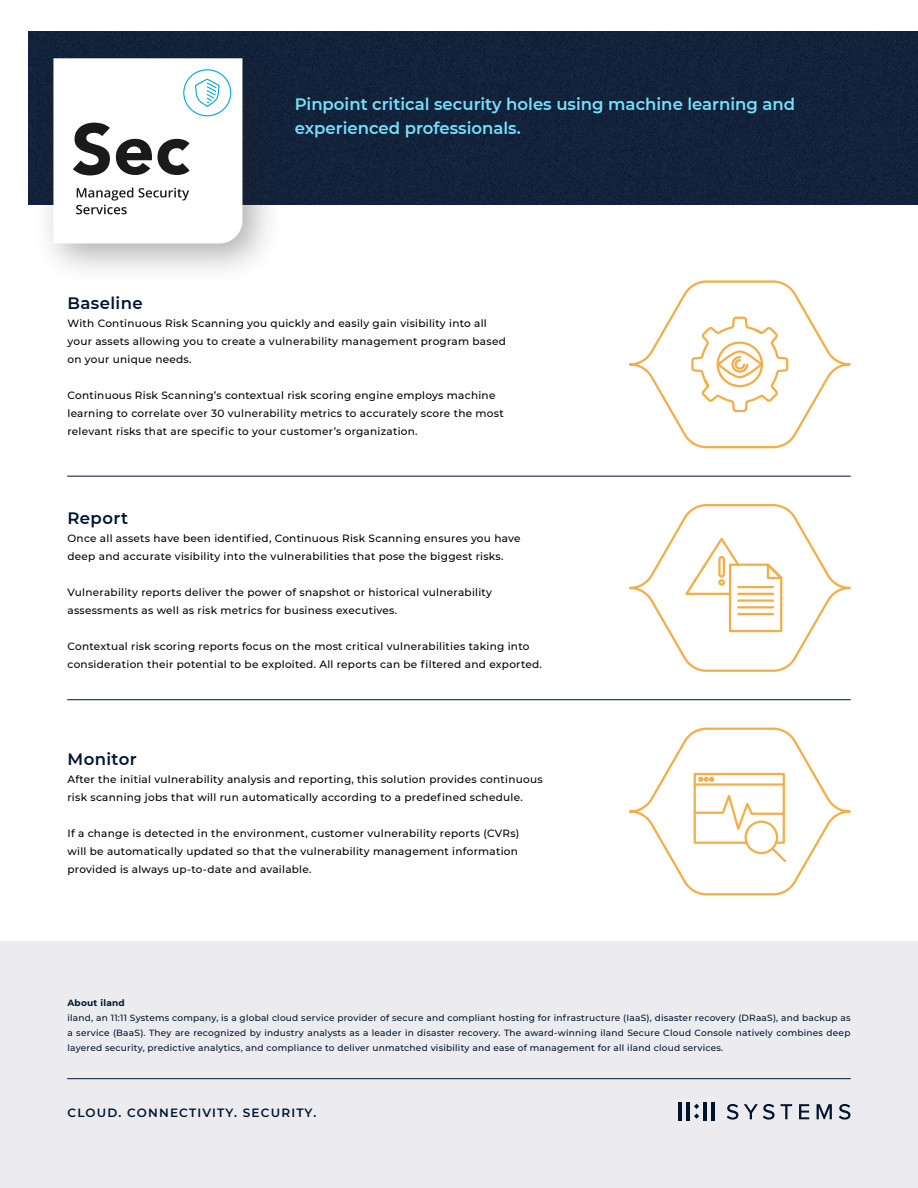
<style>
.page{position:relative;width:918px;height:1188px;background:#fff}
.page>*{position:absolute;margin:0;border:0;box-sizing:border-box;transform-origin:0 0}
.t1{font:600 16.5px/24px "Montserrat";color:#78e0fa}
.t2{font:600 16.5px "Montserrat";letter-spacing:.025em;color:#001430}
.t3{font:600 12px "Montserrat";letter-spacing:.1em;color:#001430}
.t4{font:500 10.5px/18px "Montserrat";letter-spacing:.025em;color:#000}
.t5{font:500 9px/15px "Montserrat";letter-spacing:.025em;color:#001430;text-align:justify}
.t6{font:700 9px "Montserrat";letter-spacing:.025em;color:#001430}
</style>
<div class="page">
<div style="left:28px;top:31px;width:890px;height:173px;background:#13233c"></div>
<div style="left:34px;top:39px;width:249px;height:245px;background:#231f20;opacity:.35"></div>
<svg style="left:53px;top:58px;width:189px;height:185px"></svg>
<div style="left:0;top:941px;width:918px;height:247px;background:#ececee"></div>
<hr style="left:68px;top:1078px;width:782px;height:1px;background:#001430">
<hr style="left:68px;top:476px;width:782px;height:1px;background:#001430">
<hr style="left:68px;top:699px;width:782px;height:1px;background:#001430">
<svg style="left:628px;top:280px;width:223px;height:169px"></svg>
<svg style="left:629px;top:504px;width:222px;height:168px"></svg>
<svg style="left:628px;top:727px;width:223px;height:169px"></svg>
<svg style="left:727px;top:1104px;width:11px;height:16px"></svg>
<svg style="left:744px;top:1104px;width:31px;height:16px"></svg>
<svg style="left:781px;top:1104px;width:11px;height:15px"></svg>
<svg style="left:799px;top:1104px;width:10px;height:15px"></svg>
<svg style="left:817px;top:1104px;width:15px;height:15px"></svg>
<svg style="left:839px;top:1104px;width:12px;height:16px"></svg>
<hr style="left:678px;top:1102px;width:3px;height:18px;background:#001430">
<hr style="left:686px;top:1102px;width:4px;height:18px;background:#001430">
<svg style="left:694px;top:1104px;width:5px;height:15px"></svg>
<hr style="left:703px;top:1102px;width:4px;height:18px;background:#001430">
<hr style="left:712px;top:1102px;width:3px;height:18px;background:#001430">
<p class="t1" style="left:295px;top:92px;width:502px">Pinpoint critical security holes using machine learning and experienced professionals.</p>
<p class="t2" style="left:68px;top:292px;width:77px">Baseline</p>
<p class="t4" style="left:68px;top:314px;width:440px">With Continuous Risk Scanning you quickly and easily gain visibility into all your assets allowing you to create a vulnerability management program based on your unique needs.</p>
<p class="t4" style="left:68px;top:386px;width:438px">Continuous Risk Scanning’s contextual risk scoring engine employs machine learning to correlate over 30 vulnerability metrics to accurately score the most relevant risks that are specific to your customer’s organization.</p>
<p class="t2" style="left:68px;top:506px;width:62px">Report</p>
<p class="t4" style="left:68px;top:529px;width:455px">Once all assets have been identified, Continuous Risk Scanning ensures you have deep and accurate visibility into the vulnerabilities that pose the biggest risks.</p>
<p class="t4" style="left:68px;top:583px;width:426px">Vulnerability reports deliver the power of snapshot or historical vulnerability assessments as well as risk metrics for business executives.</p>
<p class="t4" style="left:68px;top:637px;width:476px">Contextual risk scoring reports focus on the most critical vulnerabilities taking into consideration their potential to be exploited. All reports can be filtered and exported.</p>
<p class="t2" style="left:68px;top:748px;width:71px">Monitor</p>
<p class="t4" style="left:68px;top:770px;width:477px">After the initial vulnerability analysis and reporting, this solution provides continuous risk scanning jobs that will run automatically according to a predefined schedule.</p>
<p class="t4" style="left:68px;top:824px;width:453px">If a change is detected in the environment, customer vulnerability reports (CVRs) will be automatically updated so that the vulnerability management information provided is always up-to-date and available.</p>
<p class="t6" style="left:68px;top:996px;width:59px">About iland</p>
<p class="t5" style="left:68px;top:1009px;width:785px">iland, an 11:11 Systems company, is a global cloud service provider of secure and compliant hosting for infrastructure (IaaS), disaster recovery (DRaaS), and backup as a service (BaaS). They are recognized by industry analysts as a leader in disaster recovery. The award-winning iland Secure Cloud Console natively combines deep layered security, predictive analytics, and compliance to deliver unmatched visibility and ease of management for all iland cloud services.</p>
<p class="t3" style="left:68px;top:1104px;width:250px">CLOUD. CONNECTIVITY. SECURITY.</p>
</div>
